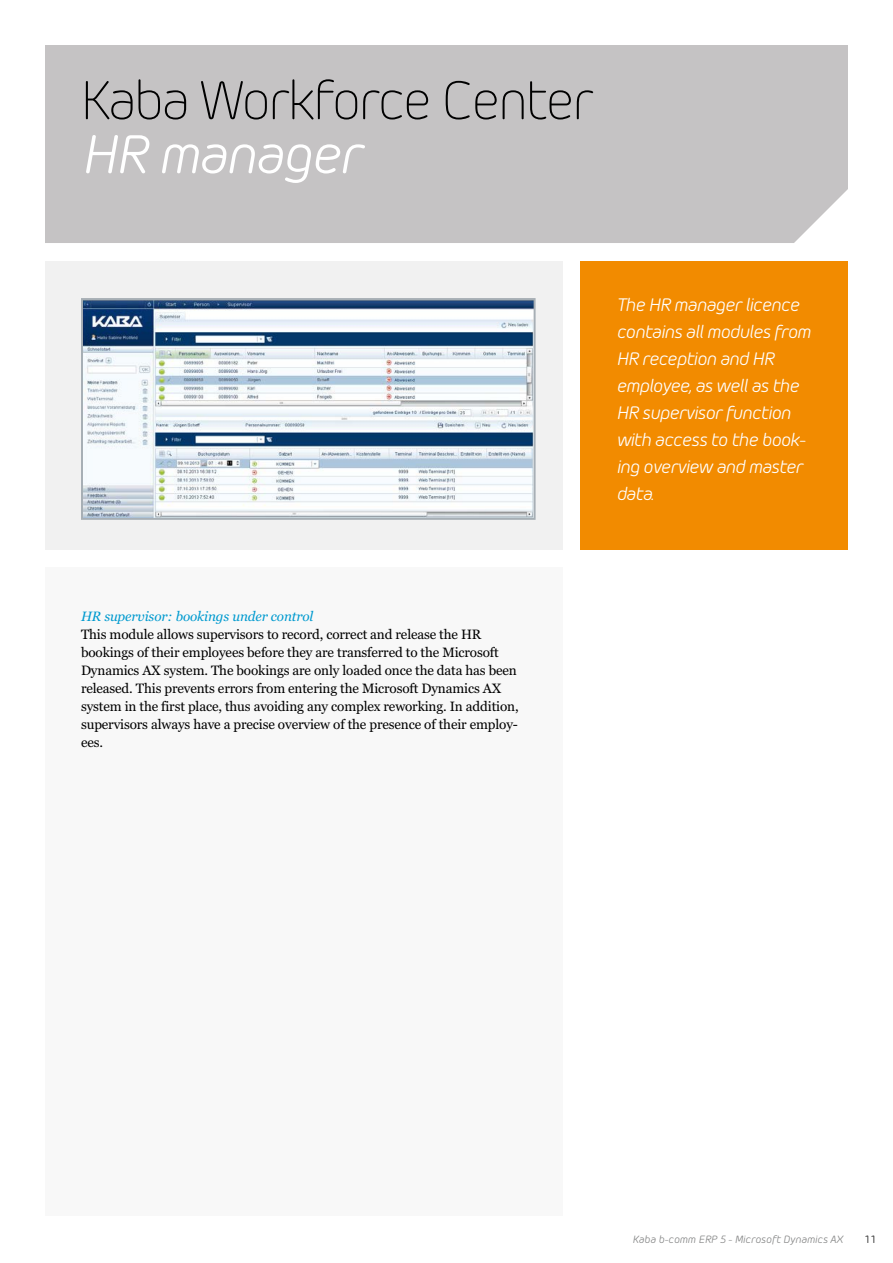
<style>
.page{position:relative;width:893px;height:1263px;background:#fff}
.page>*{position:absolute;margin:0;border:0;box-sizing:border-box;transform-origin:0 0}
.t1{font:300 54px "Morebi Rounded";letter-spacing:-.03em;color:#000}
.t2{font:italic 54px "Morebi Rounded";letter-spacing:-.03em;color:#fff}
.t3{font:italic 18px/27px "Morebi Rounded";letter-spacing:-.03em;color:#fff}
.t4{font:13.5px/18px "Georgia Pro";letter-spacing:-.01em;color:#000}
.t5{font:italic 13.5px "Georgia Pro";letter-spacing:-.01em;color:#009acf}
.t6{font:italic 10.5px "Morebi Rounded";color:#828383}
.t7{font:10.5px "Morebi Rounded";color:#000}
</style>
<div class="page">
<div style="left:45px;top:45px;width:803px;height:198px;background:#c5c3c4"></div>
<div style="left:580px;top:261px;width:268px;height:288px;background:#f28b00"></div>
<div style="left:45px;top:261px;width:517px;height:288px;background:#f1f1f1"></div>
<svg style="left:81px;top:298px;width:455px;height:222px"></svg>
<div style="left:45px;top:567px;width:517px;height:648px;background:#f8f8f8"></div>
<h1 class="t1" style="left:81px;top:64px;width:514px">Kaba Workforce Center</h1>
<h1 class="t2" style="left:81px;top:116px;width:281px">HR manager</h1>
<p class="t5" style="left:81px;top:609px;width:234px">HR supervisor: bookings under control</p>
<p class="t4" style="left:81px;top:626px;width:439px">This module allows supervisors to record, correct and release the HR bookings of their employees before they are transferred to the Microsoft Dynamics AX system. The bookings are only loaded once the data has been released. This prevents errors from entering the Microsoft Dynamics AX system in the first place, thus avoiding any complex reworking. In addition, supervisors always have a precise overview of the presence of their employ&shy;ees.</p>
<h2 class="t3" style="left:616px;top:290px;width:196px">The HR manager licence contains all modules from<br>HR reception and HR employee, as well as the<br>HR supervisor function with access to the book&shy;ing overview and master data.</h2>
<p class="t6" style="left:632px;top:1232px;width:212px">Kaba b-comm ERP 5 - Microsoft Dynamics AX</p>
<p class="t7" style="left:864px;top:1232px;width:14px">11</p>
</div>
